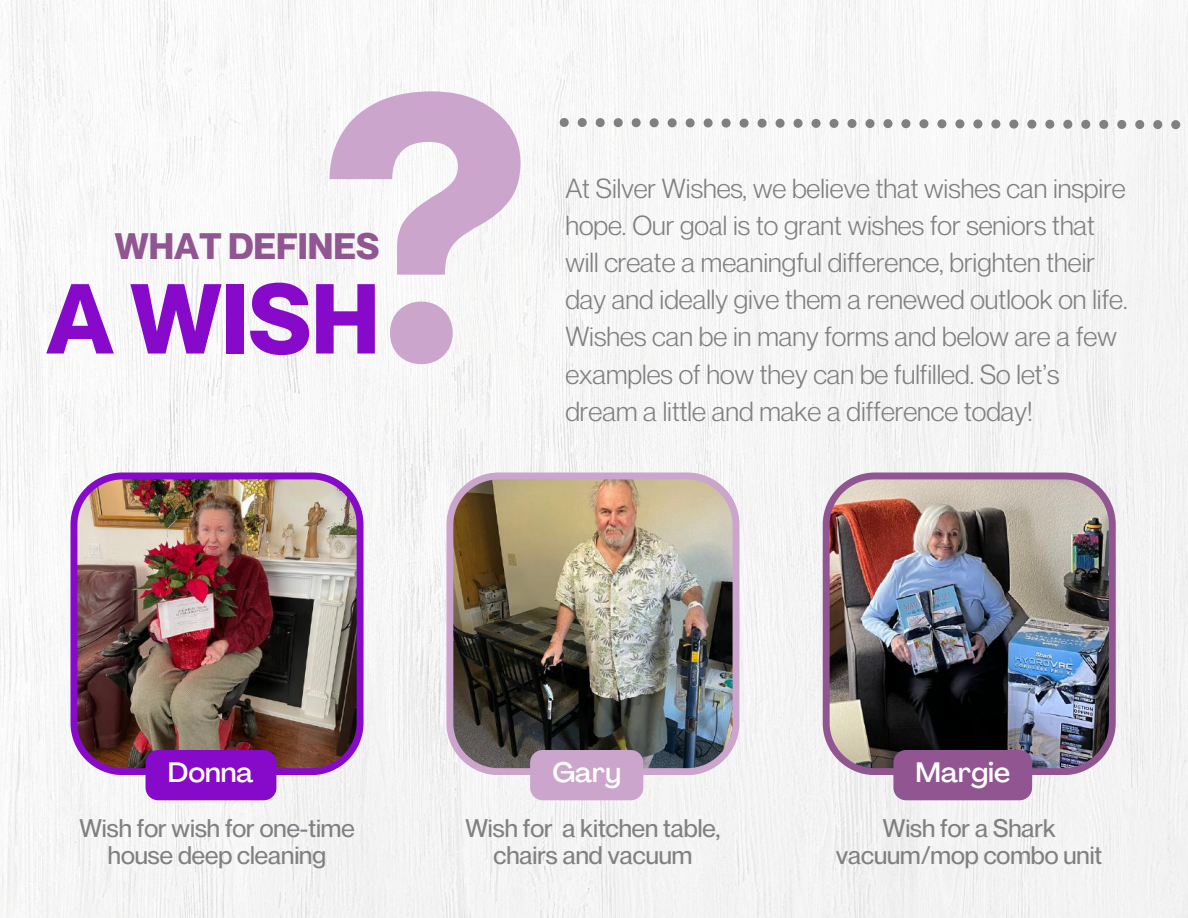
<style>
.page{position:relative;width:1188px;height:918px;background:#f6f6f6}
.page>*{position:absolute;margin:0;border:0;box-sizing:border-box;transform-origin:0 0}
.t1{font:700 368.7px "Neue Montreal";color:#cca5cd}
.t2{font:700 97.05px "Neue Montreal";color:#8709c9}
.t3{font:700 36.15px "Neue Montreal";color:#915692}
.t4{font:500 27.75px "Agrandir";color:#fff}
.t5{font:27px/37.2px "Neue Montreal";color:#808082}
.t6{font:500 24.9px/27px "Neue Montreal";color:#808082;text-align:center}
</style>
<div class="page">
<svg style="left:560px;top:118px;width:620px;height:11px"></svg>
<img style="left:71px;top:472px;width:293px;height:303px">
<img style="left:446px;top:472px;width:293px;height:303px">
<img style="left:823px;top:472px;width:293px;height:303px">
<div style="left:146px;top:750px;width:130px;height:50px;background:#8709c9;border-radius:13px"></div>
<div style="left:530px;top:750px;width:113px;height:50px;background:#cca5cd;border-radius:13px"></div>
<div style="left:893px;top:750px;width:139px;height:50px;background:#915692;border-radius:13px"></div>
<h1 class="t1" style="left:324px;top:3px;width:205px">?</h1>
<h3 class="t3" style="left:115px;top:224px;width:266px">WHAT DEFINES</h3>
<h2 class="t2" style="left:46px;top:259px;width:335px">A WISH</h2>
<p class="t5" style="left:565px;top:169px;width:564px">At Silver Wishes, we believe that wishes can inspire hope. Our goal is to grant wishes for seniors that will create a meaningful difference, brighten their day and ideally give them a renewed outlook on life.<br>Wishes can be in many forms and below are a few examples of how they can be fulfilled. So let’s dream a little and make a difference today!</p>
<p class="t4" style="left:168px;top:761px;width:87px">Donna</p>
<p class="t6" style="left:79px;top:814px;width:277px">Wish for wish for one-time house deep cleaning</p>
<p class="t4" style="left:552px;top:761px;width:70px">Gary</p>
<p class="t6" style="left:465px;top:814px;width:257px">Wish for a kitchen table, chairs and vacuum</p>
<p class="t4" style="left:916px;top:761px;width:96px">Margie</p>
<p class="t6" style="left:836px;top:814px;width:268px">Wish for a Shark vacuum/mop combo unit</p>
</div>
